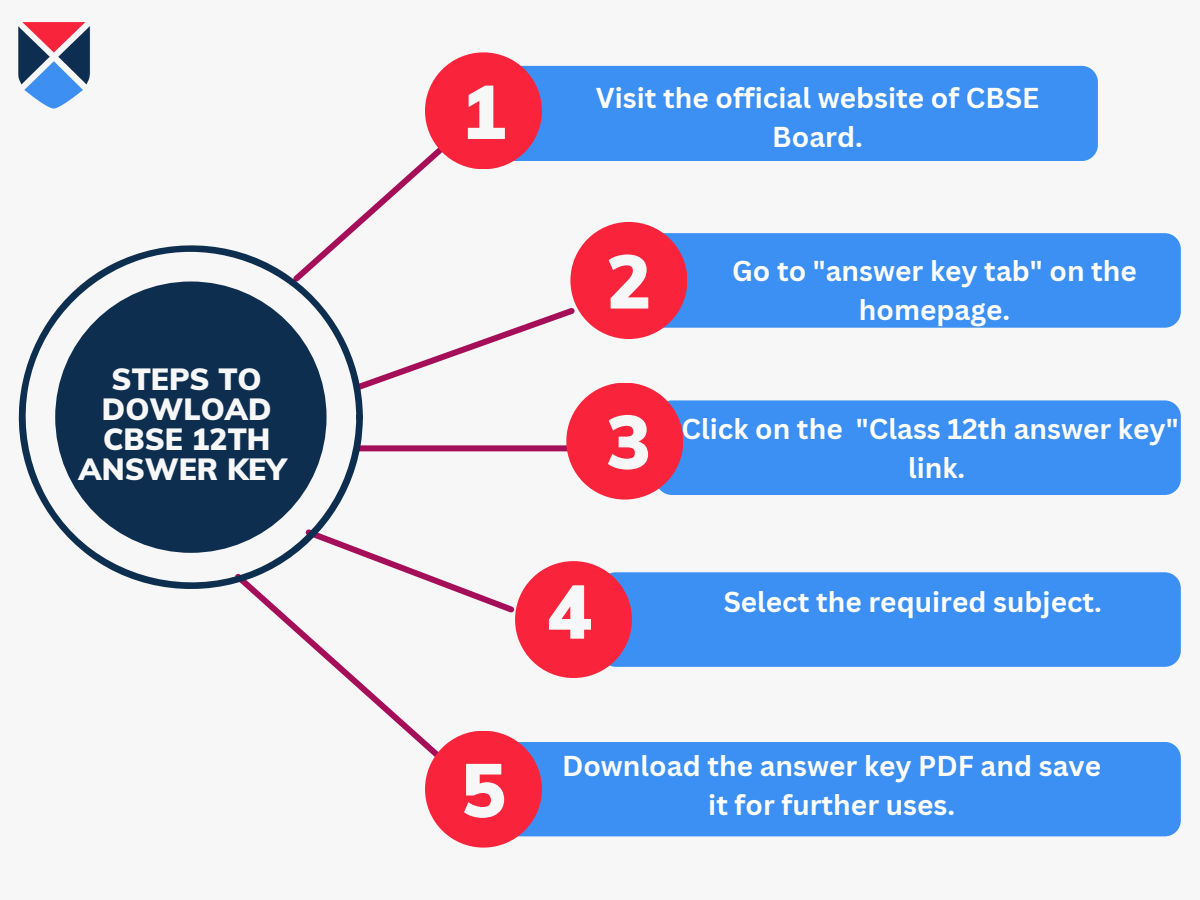
<style>
.page{position:relative;width:1200px;height:900px;background:#f7f7f7}
.page>*{position:absolute;margin:0;border:0;box-sizing:border-box;transform-origin:0 0}
.t1{font:900 75px "Muli";color:#f7f7f7}
.t2{font:900 30px/30px "Muli";color:#f7f7f7;text-align:center}
.t3{font:700 28px/39px "Canva Sans";color:#fdfdfd;text-align:center}
</style>
<div class="page">
<svg style="left:329px;top:136px;width:126px;height:109px"></svg>
<svg style="left:363px;top:308px;width:212px;height:81px"></svg>
<div style="left:358px;top:445px;width:249px;height:6px;background:#a50e58"></div>
<svg style="left:247px;top:550px;width:272px;height:214px"></svg>
<svg style="left:18px;top:245px;width:345px;height:344px;fill:#0e2e50"></svg>
<div style="left:454px;top:66px;width:644px;height:95px;background:#3c8ff3;border-radius:16px"></div>
<div style="left:425px;top:52px;width:117px;height:117px;background:#f9243c;border-radius:50%"></div>
<div style="left:600px;top:233px;width:581px;height:95px;background:#3c8ff3;border-radius:16px"></div>
<div style="left:570px;top:222px;width:117px;height:117px;background:#f9243c;border-radius:50%"></div>
<div style="left:656px;top:400px;width:525px;height:95px;background:#3c8ff3;border-radius:16px"></div>
<div style="left:566px;top:383px;width:117px;height:117px;background:#f9243c;border-radius:50%"></div>
<div style="left:600px;top:572px;width:581px;height:95px;background:#3c8ff3;border-radius:16px"></div>
<div style="left:515px;top:561px;width:117px;height:117px;background:#f9243c;border-radius:50%"></div>
<div style="left:454px;top:742px;width:727px;height:94px;background:#3c8ff3;border-radius:16px"></div>
<div style="left:425px;top:731px;width:117px;height:117px;background:#f9243c;border-radius:50%"></div>
<img style="left:18px;top:23px;width:72px;height:85px">
<p class="t2" style="left:79px;top:364px;width:209px">STEPS TO<br>DOWLOAD<br>CBSE 12TH<br>ANSWER KEY</p>
<p class="t1" style="left:461px;top:64px;width:46px">1</p>
<p class="t3" style="left:596px;top:78px;width:445px">Visit the official website of CBSE<br>Board.</p>
<p class="t1" style="left:606px;top:233px;width:47px">2</p>
<p class="t3" style="left:732px;top:251px;width:406px">Go to "answer key tab" on the homepage.</p>
<p class="t1" style="left:606px;top:394px;width:46px">3</p>
<p class="t3" style="left:682px;top:409px;width:499px">Click on the "Class 12th answer key" link.</p>
<p class="t1" style="left:547px;top:563px;width:46px">4</p>
<p class="t3" style="left:724px;top:582px;width:380px">Select the required subject.</p>
<p class="t1" style="left:461px;top:742px;width:46px">5</p>
<p class="t3" style="left:562px;top:745px;width:541px">Download the answer key PDF and save it for further uses.</p>
</div>
